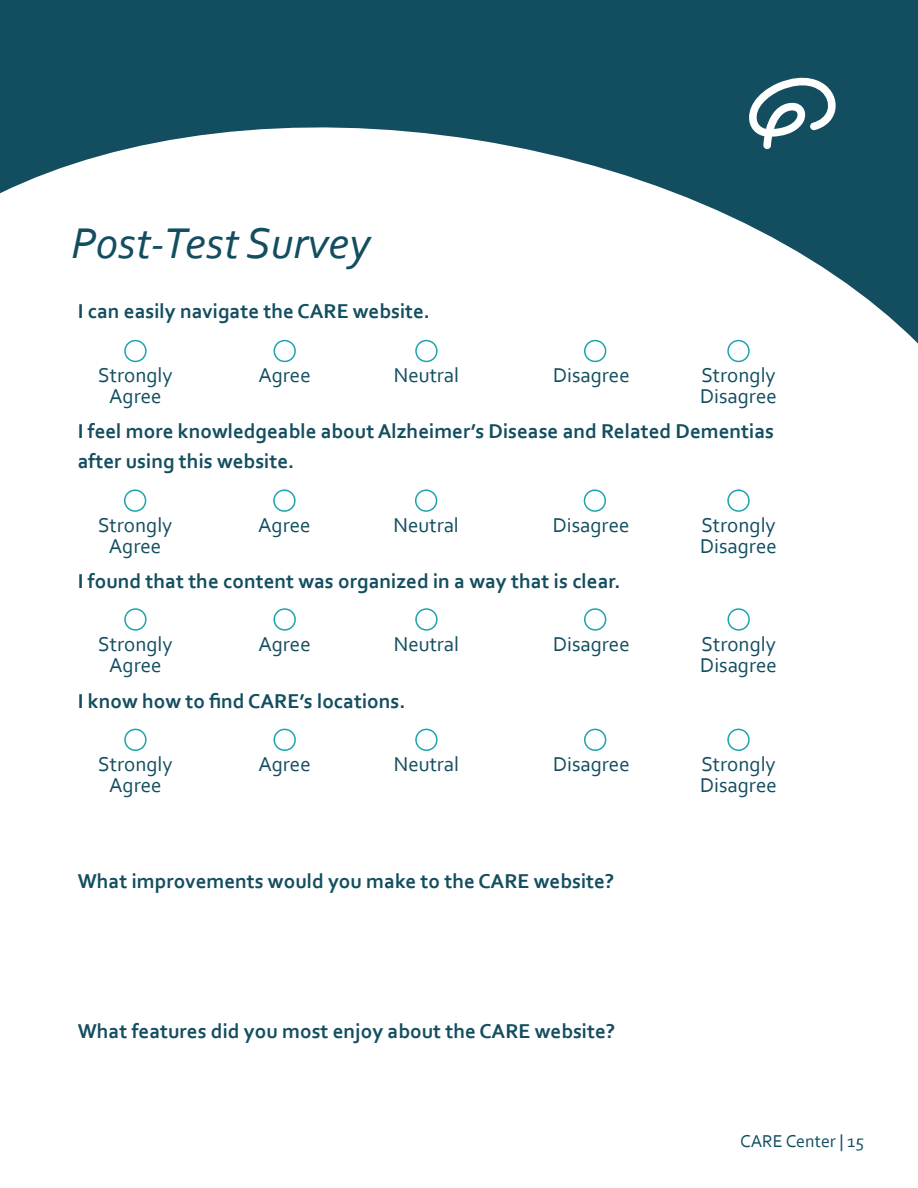
<style>
.page{position:relative;width:918px;height:1188px;background:#fff}
.page>*{position:absolute;margin:0;border:0;box-sizing:border-box;transform-origin:0 0}
.t1{font:italic 45px "Corbel";color:#134e60}
.t2{font:700 21px/30px "Corbel";color:#134e60}
.t3{font:21px/21px "Corbel";color:#134e60;text-align:center}
.t4{font:18px "Corbel";color:#134e60}
</style>
<div class="page">
<div style="left:124px;top:340px;width:23px;height:22px;border:2px solid #1da3ad;border-radius:50%"></div>
<div style="left:274px;top:340px;width:22px;height:22px;border:2px solid #1da3ad;border-radius:50%"></div>
<div style="left:584px;top:340px;width:22px;height:22px;border:2px solid #1da3ad;border-radius:50%"></div>
<div style="left:415px;top:340px;width:23px;height:22px;border:2px solid #1da3ad;border-radius:50%"></div>
<div style="left:124px;top:489px;width:22px;height:23px;border:2px solid #1da3ad;border-radius:50%"></div>
<div style="left:273px;top:489px;width:23px;height:23px;border:2px solid #1da3ad;border-radius:50%"></div>
<div style="left:584px;top:489px;width:22px;height:23px;border:2px solid #1da3ad;border-radius:50%"></div>
<div style="left:415px;top:489px;width:22px;height:23px;border:2px solid #1da3ad;border-radius:50%"></div>
<div style="left:124px;top:608px;width:23px;height:23px;border:2px solid #1da3ad;border-radius:50%"></div>
<div style="left:274px;top:608px;width:22px;height:23px;border:2px solid #1da3ad;border-radius:50%"></div>
<div style="left:584px;top:608px;width:22px;height:23px;border:2px solid #1da3ad;border-radius:50%"></div>
<div style="left:415px;top:608px;width:23px;height:23px;border:2px solid #1da3ad;border-radius:50%"></div>
<div style="left:124px;top:729px;width:23px;height:22px;border:2px solid #1da3ad;border-radius:50%"></div>
<div style="left:274px;top:729px;width:22px;height:22px;border:2px solid #1da3ad;border-radius:50%"></div>
<div style="left:584px;top:729px;width:22px;height:22px;border:2px solid #1da3ad;border-radius:50%"></div>
<div style="left:415px;top:729px;width:23px;height:22px;border:2px solid #1da3ad;border-radius:50%"></div>
<div style="left:727px;top:340px;width:23px;height:22px;border:2px solid #1da3ad;border-radius:50%"></div>
<div style="left:727px;top:489px;width:23px;height:23px;border:2px solid #1da3ad;border-radius:50%"></div>
<div style="left:727px;top:608px;width:23px;height:23px;border:2px solid #1da3ad;border-radius:50%"></div>
<div style="left:727px;top:729px;width:23px;height:22px;border:2px solid #1da3ad;border-radius:50%"></div>
<svg style="left:0;top:0;width:918px;height:344px;fill:#134e60"></svg>
<svg style="left:749px;top:78px;width:87px;height:71px"></svg>
<h3 class="t1" style="left:71px;top:215px;width:301px">Post-Test Survey</h3>
<p class="t2" style="left:78px;top:296px;width:354px">I can easily navigate the CARE website.</p>
<p class="t3" style="left:98px;top:364px;width:76px">Strongly<br>Agree</p>
<p class="t3" style="left:258px;top:364px;width:54px">Agree</p>
<p class="t3" style="left:394px;top:364px;width:67px">Neutral</p>
<p class="t3" style="left:553px;top:364px;width:78px">Disagree</p>
<p class="t3" style="left:700px;top:364px;width:78px;text-align:left">Strongly<br>Disagree</p>
<p class="t2" style="left:78px;top:416px;width:698px">I feel more knowledgeable about Alzheimer’s Disease and Related Dementias after using this website.</p>
<p class="t3" style="left:98px;top:514px;width:76px">Strongly<br>Agree</p>
<p class="t3" style="left:258px;top:514px;width:54px">Agree</p>
<p class="t3" style="left:393px;top:514px;width:67px">Neutral</p>
<p class="t3" style="left:553px;top:514px;width:78px">Disagree</p>
<p class="t2" style="left:78px;top:566px;width:544px">I found that the content was organized in a way that is clear.</p>
<p class="t3" style="left:98px;top:633px;width:76px">Strongly<br>Agree</p>
<p class="t3" style="left:258px;top:633px;width:54px">Agree</p>
<p class="t3" style="left:394px;top:633px;width:67px">Neutral</p>
<p class="t3" style="left:553px;top:633px;width:78px">Disagree</p>
<p class="t2" style="left:78px;top:686px;width:329px">I know how to find CARE’s locations.</p>
<p class="t3" style="left:98px;top:753px;width:76px">Strongly<br>Agree</p>
<p class="t3" style="left:258px;top:753px;width:54px">Agree</p>
<p class="t3" style="left:394px;top:753px;width:67px">Neutral</p>
<p class="t3" style="left:553px;top:753px;width:78px">Disagree</p>
<p class="t2" style="left:78px;top:866px;width:538px">What improvements would you make to the CARE website?</p>
<p class="t2" style="left:78px;top:1016px;width:539px">What features did you most enjoy about the CARE website?</p>
<p class="t3" style="left:700px;top:514px;width:78px;text-align:left">Strongly<br>Disagree</p>
<p class="t3" style="left:700px;top:633px;width:78px;text-align:left">Strongly<br>Disagree</p>
<p class="t3" style="left:700px;top:753px;width:78px;text-align:left">Strongly<br>Disagree</p>
<p class="t4" style="left:740px;top:1130px;width:125px">CARE Center | 15</p>
</div>
